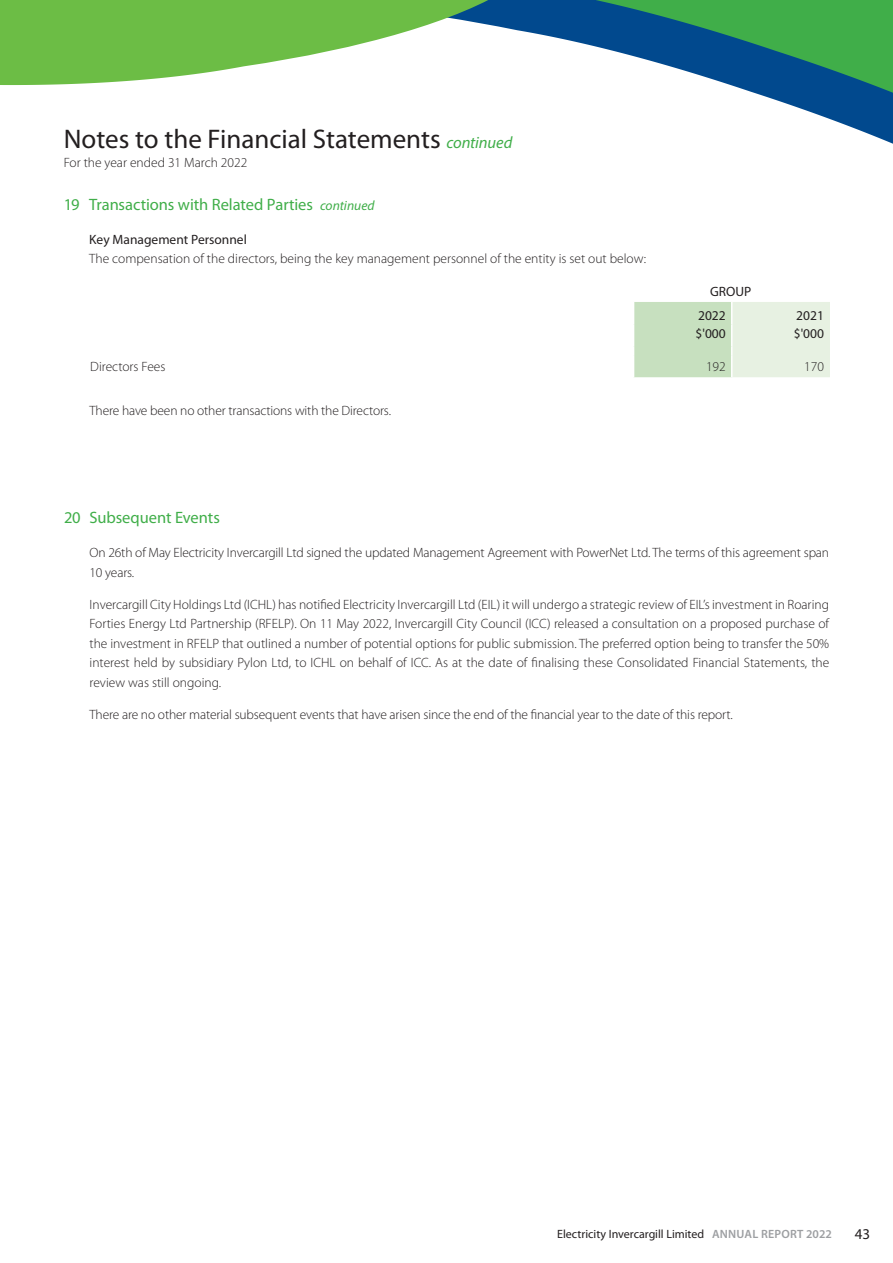
<style>
.page{position:relative;width:893px;height:1263px;background:#fff}
.page>*{position:absolute;margin:0;border:0;box-sizing:border-box;transform-origin:0 0}
.t1{font:27px "Myriad Pro";color:#231f20}
.Tab_x1{font:16.5px "Myriad Pro";letter-spacing:-.005em;color:#40ae49}
.t2{font:15px "Myriad Pro";color:#231f20}
.Tab_x1-2{font:300 13.5px/19.5px "Myriad Pro";letter-spacing:-.01em;color:#231f20}
.Notes_Bottom{font:300 13.5px "Myriad Pro";color:#231f20}
.Notes_Bottom-2{font:13.5px "Myriad Pro";color:#231f20}
.Tab_x_2{font:13.5px "Myriad Pro";color:#231f20}
.t3{font:12px "Myriad Pro";color:#231f20}
.s1{font-style:italic;font-size:16.5px;color:#40ae49}
.s2{font-style:italic;font-size:13.5px}
.s3{font-weight:600;color:#9d9fa2}
</style>
<div class="page">
<svg style="left:511px;top:0;width:382px;height:144px"></svg>
<svg style="left:530px;top:0;width:363px;height:98px"></svg>
<svg style="left:0;top:0;width:511px;height:85px"></svg>
<svg style="left:634px;top:302px;width:196px;height:75px;background:#d7e8d1"></svg>
<p class="t1" style="left:64px;top:122px;width:450px">Notes to the Financial Statements <span class="s1">continued</span></p>
<p class="Notes_Bottom" style="left:64px;top:155px;width:185px">For the year ended 31 March 2022</p>
<p class="Tab_x1" style="left:64px;top:194px;width:312px">19 Transactions with Related Parties <span class="s2">continued</span></p>
<p class="Tab_x_2" style="left:89px;top:231px;width:159px">Key Management Personnel</p>
<p class="Tab_x1-2" style="left:89px;top:249px;width:558px">The compensation of the directors, being the key management personnel of the entity is set out below:</p>
<p class="Notes_Bottom-2" style="left:710px;top:283px;width:43px">GROUP</p>
<p class="Notes_Bottom-2" style="left:698px;top:307px;width:29px">2022</p>
<p class="Notes_Bottom-2" style="left:695px;top:325px;width:32px">$'000</p>
<p class="Notes_Bottom-2" style="left:796px;top:307px;width:29px">2021</p>
<p class="Notes_Bottom-2" style="left:794px;top:325px;width:32px">$'000</p>
<p class="Tab_x1-2" style="left:90px;top:357px;width:77px">Directors Fees</p>
<p class="Tab_x1-2" style="left:706px;top:357px;width:21px">192</p>
<p class="Tab_x1-2" style="left:804px;top:357px;width:21px">170</p>
<p class="Tab_x1-2" style="left:90px;top:400px;width:303px">There have been no other transactions with the Directors.</p>
<p class="Tab_x1" style="left:64px;top:507px;width:157px">20 Subsequent Events</p>
<p class="Tab_x1-2" style="left:90px;top:543px;width:741px">On 26th of May Electricity Invercargill Ltd signed the updated Management Agreement with PowerNet Ltd. The terms of this agreement span<br>10 years.</p>
<p class="Tab_x1-2" style="left:90px;top:594px;width:741px;text-align:justify">Invercargill City Holdings Ltd (ICHL) has notified Electricity Invercargill Ltd (EIL) it will undergo a strategic review of EIL’s investment in Roaring Forties Energy Ltd Partnership (RFELP). On 11 May 2022, Invercargill City Council (ICC) released a consultation on a proposed purchase of the investment in RFELP that outlined a number of potential options for public submission. The preferred option being to transfer the 50% interest held by subsidiary Pylon Ltd, to ICHL on behalf of ICC. As at the date of finalising these Consolidated Financial Statements, the review was still ongoing.</p>
<p class="Tab_x1-2" style="left:90px;top:705px;width:645px">There are no other material subsequent events that have arisen since the end of the financial year to the date of this report.</p>
<p class="t3" style="left:557px;top:1226px;width:276px">Electricity Invercargill Limited <span class="s3">ANNUAL REPORT 2022</span></p>
<p class="t2" style="left:855px;top:1224px;width:17px">43</p>
</div>
